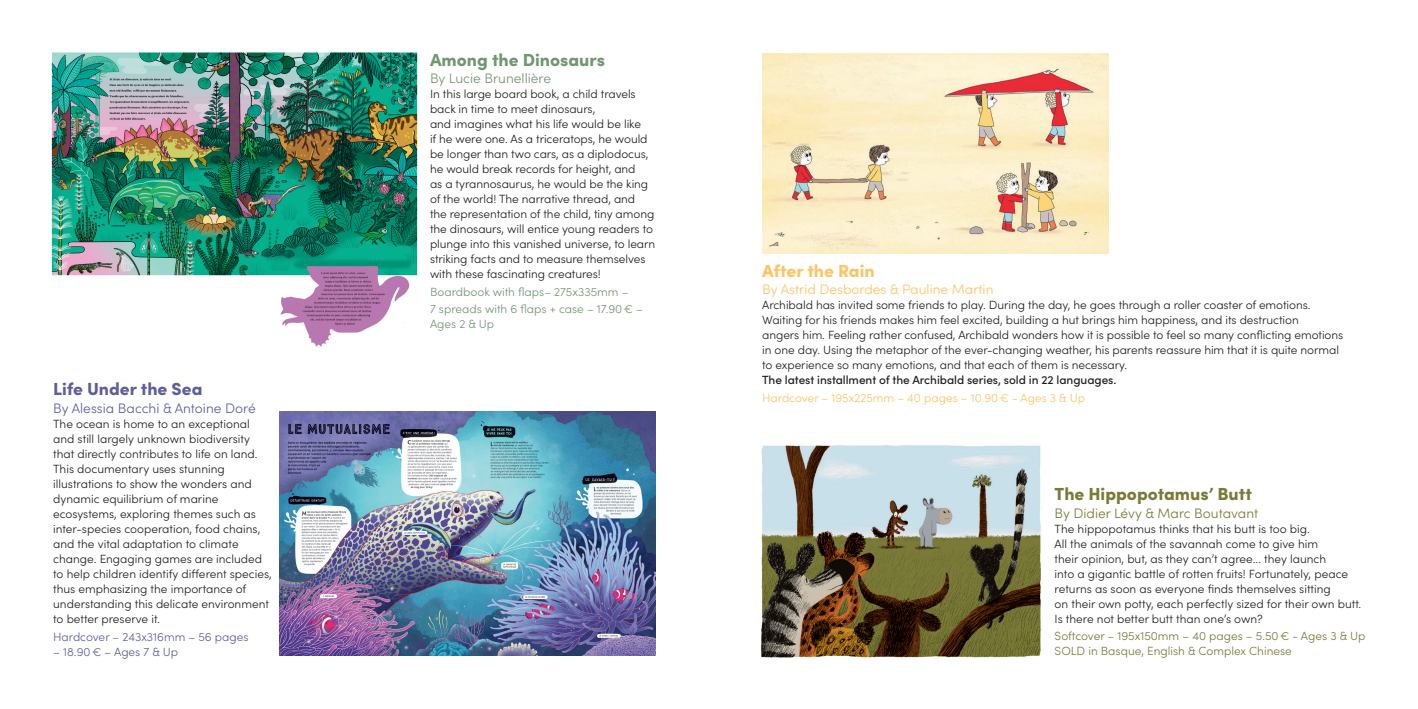
<style>
.page{position:relative;width:1418px;height:709px;background:#fff}
.page>*{position:absolute;margin:0;border:0;box-sizing:border-box;transform-origin:0 0}
.t1{font:900 17.5px "Sofia Pro";color:#7a7a38}
.t2{font:900 17.5px "Sofia Pro";color:#6f9870}
.t3{font:900 17.5px "Sofia Pro";color:#5e5e9c}
.t4{font:900 17.5px "Sofia Pro";color:#fec463}
.t5{font:300 13.75px "Sofia Pro";color:#fec463}
.t6{font:300 13.75px "Sofia Pro";color:#5e5e9c}
.t7{font:300 13.75px "Sofia Pro";color:#7a7a38}
.t8{font:300 13.75px "Sofia Pro";color:#6f9870}
.t9{font:300 11.88px/15px "Sofia Pro";letter-spacing:-.005em;color:#231f20}
.t10{font:300 11.88px "Sofia Pro";color:#7a7a38}
.t11{font:300 11.88px/15px "Sofia Pro";color:#6f9870}
.t12{font:500 11.88px "Sofia Pro";letter-spacing:-.005em;color:#231f20}
.t13{font:300 11.88px "Sofia Pro";color:#5e5e9c}
.t14{font:300 11.88px "Sofia Pro";color:#fec463}
</style>
<div class="page">
<img style="left:279px;top:411px;width:377px;height:245px">
<img style="left:761px;top:445px;width:280px;height:213px">
<img style="left:51px;top:52px;width:367px;height:294px">
<img style="left:762px;top:53px;width:346px;height:200px">
<p class="t3" style="left:53px;top:375px;width:151px">Life Under the Sea</p>
<p class="t6" style="left:53px;top:398px;width:204px">By Alessia Bacchi &amp; Antoine Doré</p>
<p class="t9" style="left:53px;top:415px;width:198px">The ocean is home to an exceptional</p>
<p class="t9" style="left:53px;top:430px;width:198px">and still largely unknown biodiversity</p>
<p class="t9" style="left:53px;top:445px;width:206px">that directly contributes to life on land.<br>This documentary uses stunning</p>
<p class="t9" style="left:53px;top:475px;width:200px">illustrations to show the wonders and</p>
<p class="t9" style="left:53px;top:490px;width:167px">dynamic equilibrium of marine</p>
<p class="t9" style="left:53px;top:505px;width:204px">ecosystems, exploring themes such as</p>
<p class="t9" style="left:53px;top:520px;width:220px">inter-species cooperation, food chains, and the vital adaptation to climate change. Engaging games are included to help children identify different species, thus emphasizing the importance of</p>
<p class="t9" style="left:53px;top:595px;width:217px">understanding this delicate environment to better preserve it.</p>
<p class="t13" style="left:53px;top:628px;width:197px">Hardcover – 243x316mm – 56 pages</p>
<p class="t13" style="left:53px;top:643px;width:126px">– 18.90€ – Ages 7 &amp; Up</p>
<p class="t2" style="left:430px;top:46px;width:177px">Among the Dinosaurs</p>
<p class="t8" style="left:430px;top:68px;width:123px">By Lucie Brunellière</p>
<p class="t9" style="left:430px;top:86px;width:207px">In this large board book, a child travels back in time to meet dinosaurs,</p>
<p class="t9" style="left:430px;top:116px;width:212px">and imagines what his life would be like</p>
<p class="t9" style="left:430px;top:131px;width:220px;text-align:justify">if he were one. As a triceratops, he would be longer than two cars, as a diplodocus, he would break records for height, and</p>
<p class="t9" style="left:430px;top:176px;width:227px">as a tyrannosaurus, he would be the king of the world! The narrative thread, and<br>the representation of the child, tiny among the dinosaurs, will entice young readers to plunge into this vanished universe, to learn striking facts and to measure themselves with these fascinating creatures!</p>
<p class="t11" style="left:430px;top:283px;width:200px">Boardbook with flaps– 275x335mm –</p>
<p class="t11" style="left:430px;top:301px;width:214px">7 spreads with 6 flaps + case – 17.90€ –<br>Ages 2 &amp; Up</p>
<p class="t4" style="left:762px;top:257px;width:114px">After the Rain</p>
<p class="t5" style="left:762px;top:279px;width:233px">By Astrid Desbordes &amp; Pauline Martin</p>
<p class="t9" style="left:762px;top:297px;width:550px">Archibald has invited some friends to play. During the day, he goes through a roller coaster of emotions.</p>
<p class="t9" style="left:762px;top:312px;width:538px">Waiting for his friends makes him feel excited, building a hut brings him happiness, and its destruction</p>
<p class="t9" style="left:762px;top:327px;width:582px">angers him. Feeling rather confused, Archibald wonders how it is possible to feel so many conflicting emotions</p>
<p class="t9" style="left:762px;top:342px;width:578px">in one day. Using the metaphor of the ever-changing weather, his parents reassure him that it is quite normal</p>
<p class="t9" style="left:762px;top:357px;width:366px">to experience so many emotions, and that each of them is necessary.</p>
<p class="t12" style="left:762px;top:371px;width:356px">The latest installment of the Archibald series, sold in 22 languages.</p>
<p class="t14" style="left:762px;top:389px;width:324px">Hardcover – 195x225mm – 40 pages – 10.90€ - Ages 3 &amp; Up</p>
<p class="t1" style="left:1054px;top:480px;width:199px">The Hippopotamus’ Butt</p>
<p class="t7" style="left:1054px;top:503px;width:205px">By Didier Lévy &amp; Marc Boutavant</p>
<p class="t9" style="left:1054px;top:520px;width:257px">The hippopotamus thinks that his butt is too big.</p>
<p class="t9" style="left:1054px;top:535px;width:265px">All the animals of the savannah come to give him</p>
<p class="t9" style="left:1054px;top:550px;width:273px">their opinion, but, as they can’t agree... they launch</p>
<p class="t9" style="left:1054px;top:565px;width:295px">into a gigantic battle of rotten fruits! Fortunately, peace</p>
<p class="t9" style="left:1054px;top:580px;width:278px">returns as soon as everyone finds themselves sitting</p>
<p class="t9" style="left:1054px;top:595px;width:308px">on their own potty, each perfectly sized for their own butt.<br>Is there not better butt than one’s own?</p>
<p class="t10" style="left:1054px;top:627px;width:312px">Softcover – 195x150mm – 40 pages – 5.50€ - Ages 3 &amp; Up</p>
<p class="t10" style="left:1054px;top:642px;width:239px">SOLD in Basque, English &amp; Complex Chinese</p>
</div>
